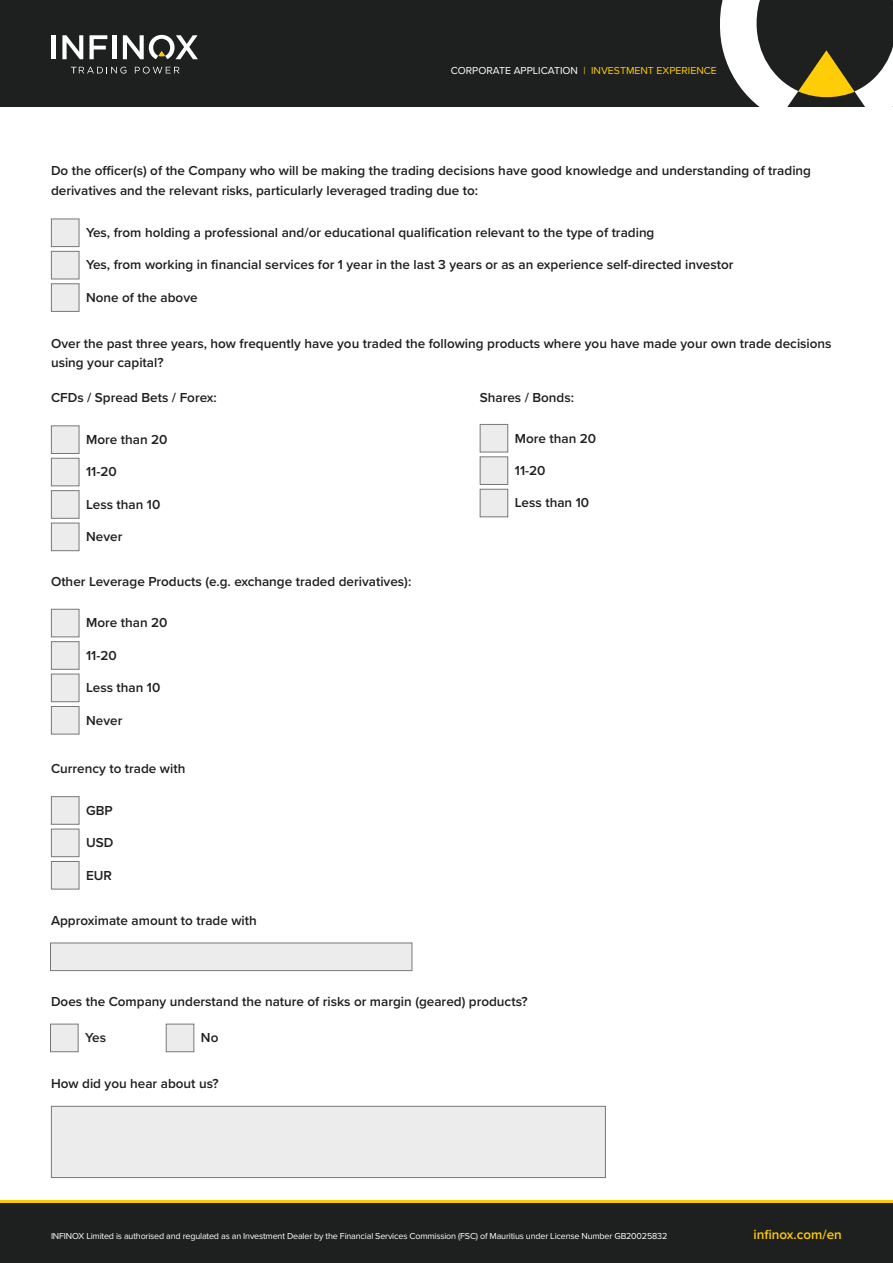
<style>
.page{position:relative;width:893px;height:1263px;background:#fff}
.page>*{position:absolute;margin:0;border:0;box-sizing:border-box;transform-origin:0 0}
.t1{font:600 13.5px/19.5px "Proxima Nova";color:#1e1f1f}
.t2{font:600 13.5px "Proxima Nova";color:#fc0}
.t3{font:10.5px "Proxima Nova";color:#fc0}
.t4{font:9px "Proxima Nova";letter-spacing:-.02em;color:#fff}
.s1{color:#fff}
</style>
<div class="page">
<div style="left:0;top:0;width:893px;height:106px;background:#1e1f1f"></div>
<svg style="left:135px;top:67px;width:44px;height:7px"></svg>
<hr style="left:52px;top:35px;width:4px;height:24px;background:#fff">
<svg style="left:62px;top:35px;width:21px;height:24px"></svg>
<svg style="left:90px;top:35px;width:17px;height:24px"></svg>
<hr style="left:112px;top:35px;width:4px;height:24px;background:#fff">
<svg style="left:123px;top:35px;width:75px;height:24px"></svg>
<svg style="left:71px;top:67px;width:55px;height:7px"></svg>
<svg style="left:720px;top:0;width:173px;height:106px"></svg>
<hr style="left:0;top:1200px;width:893px;height:3px;background:#fc0">
<div style="left:0;top:1203px;width:893px;height:60px;background:#1e1f1f"></div>
<div style="left:51px;top:219px;width:28px;height:28px;background:#edeced;border:1px solid #7a7778"></div>
<div style="left:51px;top:251px;width:28px;height:28px;background:#edeced;border:1px solid #7a7778"></div>
<div style="left:51px;top:283px;width:28px;height:29px;background:#edeced;border:1px solid #7a7778"></div>
<div style="left:51px;top:425px;width:28px;height:29px;background:#edeced;border:1px solid #7a7778"></div>
<div style="left:51px;top:458px;width:28px;height:28px;background:#edeced;border:1px solid #7a7778"></div>
<div style="left:51px;top:490px;width:28px;height:29px;background:#edeced;border:1px solid #7a7778"></div>
<div style="left:51px;top:523px;width:28px;height:28px;background:#edeced;border:1px solid #7a7778"></div>
<div style="left:480px;top:424px;width:28px;height:28px;background:#edeced;border:1px solid #7a7778"></div>
<div style="left:480px;top:456px;width:28px;height:29px;background:#edeced;border:1px solid #7a7778"></div>
<div style="left:480px;top:489px;width:28px;height:28px;background:#edeced;border:1px solid #7a7778"></div>
<div style="left:51px;top:609px;width:28px;height:28px;background:#edeced;border:1px solid #7a7778"></div>
<div style="left:51px;top:641px;width:28px;height:29px;background:#edeced;border:1px solid #7a7778"></div>
<div style="left:51px;top:674px;width:28px;height:28px;background:#edeced;border:1px solid #7a7778"></div>
<div style="left:51px;top:706px;width:28px;height:28px;background:#edeced;border:1px solid #7a7778"></div>
<div style="left:51px;top:796px;width:28px;height:29px;background:#edeced;border:1px solid #7a7778"></div>
<div style="left:51px;top:829px;width:28px;height:28px;background:#edeced;border:1px solid #7a7778"></div>
<div style="left:51px;top:861px;width:28px;height:28px;background:#edeced;border:1px solid #7a7778"></div>
<div style="left:50px;top:1024px;width:29px;height:28px;background:#edeced;border:1px solid #7a7778"></div>
<div style="left:50px;top:942px;width:362px;height:29px;background:#edeced;border:1px solid #7a7778"></div>
<div style="left:166px;top:1024px;width:28px;height:28px;background:#edeced;border:1px solid #7a7778"></div>
<div style="left:51px;top:1106px;width:555px;height:72px;background:#edeced;border:1px solid #7a7778"></div>
<p class="t3" style="left:451px;top:63px;width:268px"><span class="s1">CORPORATE APPLICATION</span> | INVESTMENT EXPERIENCE</p>
<p class="t1" style="left:51px;top:161px;width:762px">Do the officer(s) of the Company who will be making the trading decisions have good knowledge and understanding of trading derivatives and the relevant risks, particularly leveraged trading due to:</p>
<p class="t1" style="left:86px;top:222px;width:570px">Yes, from holding a professional and/or educational qualification relevant to the type of trading</p>
<p class="t1" style="left:86px;top:255px;width:649px">Yes, from working in financial services for 1 year in the last 3 years or as an experience self-directed investor</p>
<p class="t1" style="left:86px;top:287px;width:113px">None of the above</p>
<p class="t1" style="left:51px;top:333px;width:782px">Over the past three years, how frequently have you traded the following products where you have made your own trade decisions using your capital?</p>
<p class="t1" style="left:51px;top:388px;width:167px">CFDs / Spread Bets / Forex:</p>
<p class="t1" style="left:480px;top:388px;width:96px">Shares / Bonds:</p>
<p class="t1" style="left:86px;top:429px;width:83px">More than 20</p>
<p class="t1" style="left:86px;top:462px;width:32px">11-20</p>
<p class="t1" style="left:86px;top:494px;width:76px">Less than 10</p>
<p class="t1" style="left:86px;top:526px;width:38px">Never</p>
<p class="t1" style="left:51px;top:571px;width:362px">Other Leverage Products (e.g. exchange traded derivatives):</p>
<p class="t1" style="left:86px;top:613px;width:83px">More than 20</p>
<p class="t1" style="left:86px;top:645px;width:32px">11-20</p>
<p class="t1" style="left:86px;top:677px;width:76px">Less than 10</p>
<p class="t1" style="left:86px;top:710px;width:38px">Never</p>
<p class="t1" style="left:51px;top:758px;width:136px">Currency to trade with</p>
<p class="t1" style="left:86px;top:800px;width:28px">GBP</p>
<p class="t1" style="left:86px;top:832px;width:29px">USD</p>
<p class="t1" style="left:86px;top:865px;width:27px">EUR</p>
<p class="t1" style="left:51px;top:910px;width:207px">Approximate amount to trade with</p>
<p class="t1" style="left:515px;top:428px;width:83px">More than 20</p>
<p class="t1" style="left:515px;top:460px;width:32px">11-20</p>
<p class="t1" style="left:515px;top:493px;width:76px">Less than 10</p>
<p class="t1" style="left:51px;top:991px;width:478px">Does the Company understand the nature of risks or margin (geared) products?</p>
<p class="t1" style="left:201px;top:1027px;width:19px">No</p>
<p class="t1" style="left:51px;top:1073px;width:169px">How did you hear about us?</p>
<p class="t1" style="left:85px;top:1027px;width:22px">Yes</p>
<p class="t4" style="left:51px;top:1229px;width:618px">INFINOX Limited is authorised and regulated as an Investment Dealer by the Financial Services Commission (FSC) of Mauritius under License Number GB20025832</p>
<p class="t2" style="left:753px;top:1224px;width:90px">infinox.com/en</p>
</div>
